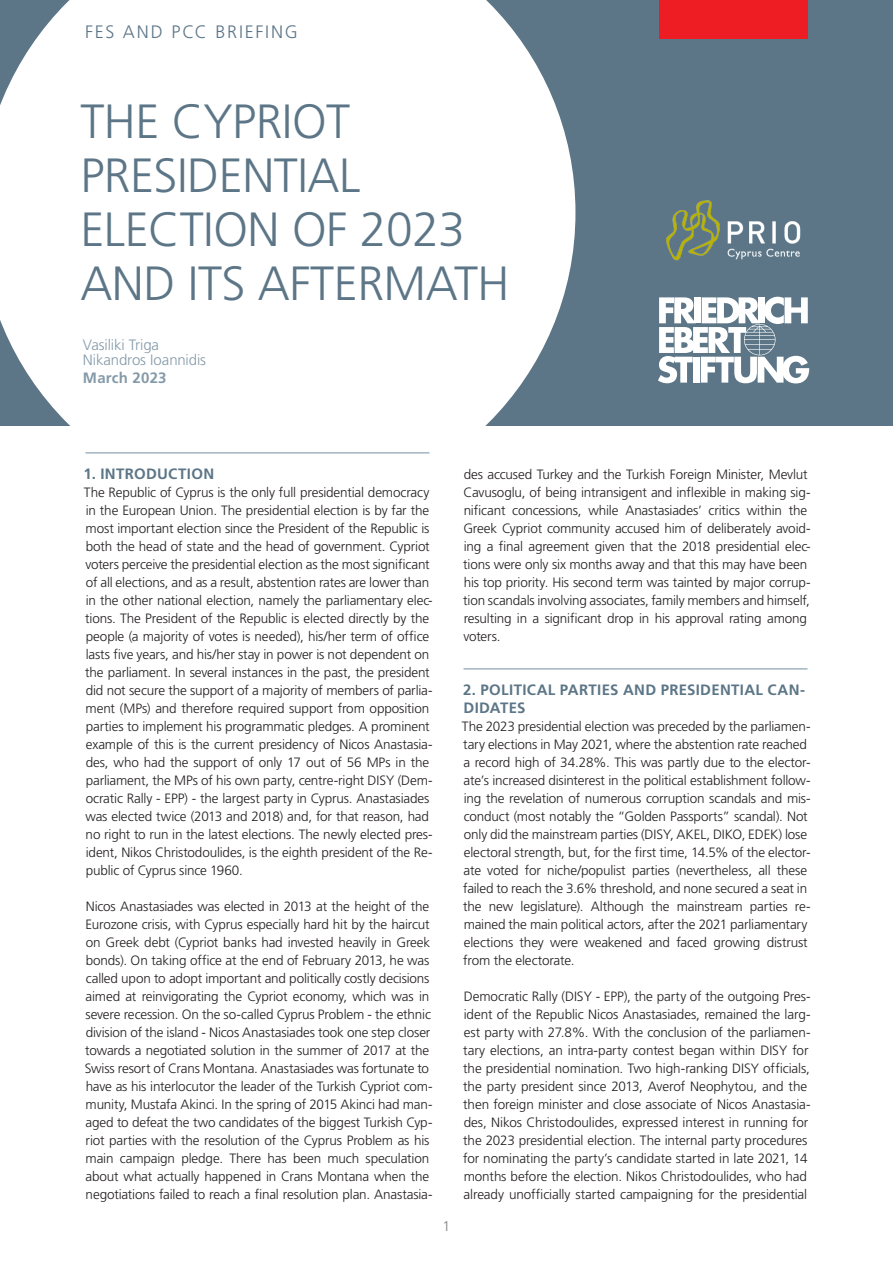
<style>
.page{position:relative;width:893px;height:1263px;background:#fff}
.page>*{position:absolute;margin:0;border:0;box-sizing:border-box;transform-origin:0 0}
.H1_TITLE{font:300 48px/54px "Frutiger LT Pro";letter-spacing:-.01em;color:#5c7687}
.Reihenkennung_KEFALI{font:300 18px "Frutiger LT Pro";letter-spacing:.095em;color:#5c7687}
.H4_Überschriften_-_L{font:700 15px/18px "Frutiger LT Pro";letter-spacing:.02em;color:#5c7687}
.H3_Erscheinungstermi{font:300 15px "Frutiger LT Pro";letter-spacing:-.01em;color:#849aa9}
.H3_Erscheinungstermi-2{font:700 15px "Frutiger LT Pro";letter-spacing:.015em;color:#849aa9}
.t1{font:300 14.1px "Frutiger LT Pro";color:#808285}
.FT_Blocksatz_TEXT{font:300 13.5px/18px "Frutiger LT Pro";letter-spacing:-.01em;color:#231f20}
</style>
<div class="page">
<div style="left:0;top:0;width:893px;height:425px;background:#5c7687"></div>
<svg style="left:0;top:0;width:575px;height:425px;background:#f3f4f6"></svg>
<hr style="left:85px;top:452px;width:344px;height:2px;background:#a2b4c1">
<hr style="left:463px;top:668px;width:344px;height:2px;background:#a2b4c1">
<svg style="left:658px;top:297px;width:151px;height:86px"></svg>
<div style="left:659px;top:0;width:149px;height:38px;background:#ee1d23"></div>
<img style="left:666px;top:200px;width:135px;height:61px">
<p class="Reihenkennung_KEFALI" style="left:85px;top:22px;width:214px">FES AND PCC BRIEFING</p>
<p class="H1_TITLE" style="left:80px;top:95px;width:431px">THE CYPRIOT<br>PRESIDENTIAL<br>ELECTION OF 2023<br>AND ITS AFTERMATH</p>
<p class="H3_Erscheinungstermi" style="left:83px;top:336px;width:78px">Vasiliki Triga</p>
<p class="H3_Erscheinungstermi" style="left:83px;top:351px;width:125px">Nikandros Ioannidis</p>
<p class="H3_Erscheinungstermi-2" style="left:83px;top:369px;width:85px">March 2023</p>
<p class="H4_Überschriften_-_L" style="left:84px;top:465px;width:132px">1. INTRODUCTION</p>
<p class="FT_Blocksatz_TEXT" style="left:84px;top:483px;width:350px">The Republic of Cyprus is the only full presidential democracy in the European Union. The presidential election is by far the most important election since the President of the Republic is both the head of state and the head of government. Cypriot voters perceive the presidential election as the most significant of all elections, and as a result, abstention rates are lower than in the other national election, namely the parliamentary elec&shy;tions. The President of the Republic is elected directly by the people (a majority of votes is needed), his/her term of office lasts five years, and his/her stay in power is not dependent on the parliament. In several instances in the past, the president did not secure the support of a majority of members of parlia&shy;ment (MPs) and therefore required support from opposition parties to implement his programmatic pledges. A prominent example of this is the current presidency of Nicos Anastasia&shy;des, who had the support of only 17 out of 56 MPs in the parliament, the MPs of his own party, centre-right DISY (Dem&shy;ocratic Rally - EPP) - the largest party in Cyprus. Anastasiades was elected twice (2013 and 2018) and, for that reason, had no right to run in the latest elections. The newly elected pres&shy;ident, Nikos Christodoulides, is the eighth president of the Re&shy;public of Cyprus since 1960.</p>
<p class="FT_Blocksatz_TEXT" style="left:85px;top:897px;width:349px">Nicos Anastasiades was elected in 2013 at the height of the Eurozone crisis, with Cyprus especially hard hit by the haircut on Greek debt (Cypriot banks had invested heavily in Greek bonds). On taking office at the end of February 2013, he was called upon to adopt important and politically costly decisions aimed at reinvigorating the Cypriot economy, which was in severe recession. On the so-called Cyprus Problem - the ethnic division of the island - Nicos Anastasiades took one step closer towards a negotiated solution in the summer of 2017 at the Swiss resort of Crans Montana. Anastasiades was fortunate to have as his interlocutor the leader of the Turkish Cypriot com&shy;munity, Mustafa Akinci. In the spring of 2015 Akinci had man&shy;aged to defeat the two candidates of the biggest Turkish Cyp&shy;riot parties with the resolution of the Cyprus Problem as his main campaign pledge. There has been much speculation about what actually happened in Crans Montana when the negotiations failed to reach a final resolution plan. Anastasia-</p>
<p class="t1" style="left:443px;top:1218px;width:9px">1</p>
<p class="FT_Blocksatz_TEXT" style="left:463px;top:465px;width:349px">des accused Turkey and the Turkish Foreign Minister, Mevlut Cavusoglu, of being intransigent and inflexible in making sig&shy;nificant concessions, while Anastasiades’ critics within the Greek Cypriot community accused him of deliberately avoid&shy;ing a final agreement given that the 2018 presidential elec&shy;tions were only six months away and that this may have been his top priority. His second term was tainted by major corrup&shy;tion scandals involving associates, family members and himself, resulting in a significant drop in his approval rating among voters.</p>
<p class="H4_Überschriften_-_L" style="left:463px;top:681px;width:344px">2. POLITICAL PARTIES AND PRESIDENTIAL CAN-<br>DIDATES</p>
<p class="FT_Blocksatz_TEXT" style="left:462px;top:717px;width:350px">The 2023 presidential election was preceded by the parliamen&shy;tary elections in May 2021, where the abstention rate reached a record high of 34.28%. This was partly due to the elector&shy;ate’s increased disinterest in the political establishment follow&shy;ing the revelation of numerous corruption scandals and mis&shy;conduct (most notably the “Golden Passports” scandal). Not only did the mainstream parties (DISY, AKEL, DIKO, EDEK) lose electoral strength, but, for the first time, 14.5% of the elector&shy;ate voted for niche/populist parties (nevertheless, all these failed to reach the 3.6% threshold, and none secured a seat in the new legislature). Although the mainstream parties re&shy;mained the main political actors, after the 2021 parliamentary elections they were weakened and faced growing distrust from the electorate.</p>
<p class="FT_Blocksatz_TEXT" style="left:463px;top:987px;width:349px">Democratic Rally (DISY - EPP), the party of the outgoing Pres&shy;ident of the Republic Nicos Anastasiades, remained the larg&shy;est party with 27.8%. With the conclusion of the parliamen&shy;tary elections, an intra-party contest began within DISY for the presidential nomination. Two high-ranking DISY officials, the party president since 2013, Averof Neophytou, and the then foreign minister and close associate of Nicos Anastasia&shy;des, Nikos Christodoulides, expressed interest in running for the 2023 presidential election. The internal party procedures for nominating the party’s candidate started in late 2021, 14 months before the election. Nikos Christodoulides, who had already unofficially started campaigning for the presidential</p>
</div>
